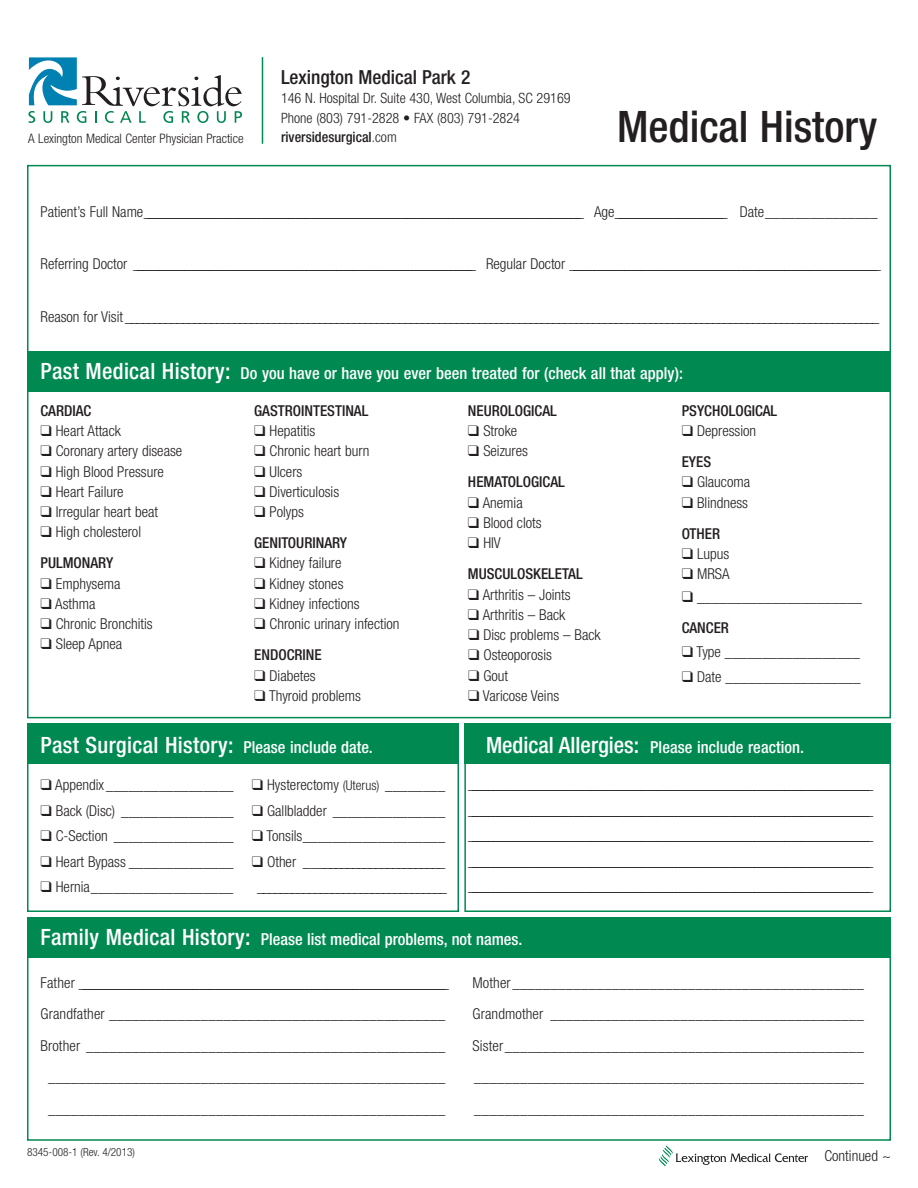
<style>
.page{position:relative;width:918px;height:1188px;background:#fff}
.page>*{position:absolute;margin:0;border:0;box-sizing:border-box;transform-origin:0 0}
.t1{font:500 condensed 43.5px "Helvetica Neue";color:#231f20}
.t2{font:500 condensed 22.5px "Helvetica Neue";letter-spacing:.015em;color:#fff}
.t3{font:500 condensed 19.35px "Helvetica Neue";color:#231f20}
.t4{font:500 condensed 16.5px "Helvetica Neue";letter-spacing:.005em;color:#fff}
.t5{font:300 condensed 15px/31px "Helvetica Neue";color:#231f20}
.t6{font:500 condensed 15px/31px "Helvetica Neue";color:#231f20}
.t7{font:300 condensed 14.25px/19.5px "Helvetica Neue";color:#231f20}
.t8{font:500 condensed 14.25px "Helvetica Neue";color:#231f20}
.t9{font:300 condensed 13.05px "Helvetica Neue";color:#231f20}
.t10{font:300 condensed 11.25px "Helvetica Neue";color:#231f20}
.s1{font-weight:300}
.s2{font-size:22.5px}
.s3{font-weight:500}
.s4{font-size:16.5px}
.s5{font-size:13.5px}
</style>
<div class="page">
<div style="left:464px;top:723px;width:427px;height:189px;border:2px solid #008a52"></div>
<div style="left:27px;top:723px;width:432px;height:189px;border:2px solid #008a52"></div>
<div style="left:464px;top:723px;width:427px;height:41px;background:#008a52"></div>
<div style="left:27px;top:351px;width:864px;height:40px;background:#008a52"></div>
<div style="left:27px;top:723px;width:432px;height:41px;background:#008a52"></div>
<div style="left:27px;top:917px;width:864px;height:41px;background:#008a52"></div>
<svg style="left:28px;top:57px;width:214px;height:66px"></svg>
<svg style="left:658px;top:1145px;width:150px;height:22px"></svg>
<hr style="left:262px;top:57px;width:1px;height:87px;background:#008a52">
<p class="t3" style="left:281px;top:70px;width:191px">Lexington Medical Park 2</p>
<p class="t7" style="left:281px;top:89px;width:291px">146 N. Hospital Dr. Suite 430, West Columbia, SC 29169<br>Phone (803) 791-2828 • FAX (803) 791-2824</p>
<p class="t9" style="left:28px;top:133px;width:217px">A Lexington Medical Center Physician Practice</p>
<p class="t8" style="left:281px;top:132px;width:117px">riversidesurgical<span class="s1">.com</span></p>
<h1 class="t1" style="left:617px;top:111px;width:262px">Medical History</h1>
<p class="t5" style="left:40px;top:198px;width:839px">Patient’s Full Name ________________________________________________________________________________________________________________ Age ____________________________ Date_______________</p>
<p class="t5" style="left:41px;top:250px;width:842px">R e f e r r i n g D o c t o r _______________________________________________________________________________________ R e g u l a r D o c t o r _______________________________________________________________________________</p>
<p class="t5" style="left:41px;top:302px;width:840px">Reason for Visit ____________________________________________________________________________________________________________________________________</p>
<p class="t4" style="left:40px;top:367px;width:644px"><span class="s2">Past Medical History:</span> Do you have or have you ever been treated for (check all that apply):</p>
<p class="t6" style="left:41px;top:396px;width:52px">CARDIAC</p>
<p class="t5" style="left:41px;top:417px;width:82px">❑ Heart Attack</p>
<p class="t5" style="left:41px;top:437px;width:143px">❑ Coronary artery disease</p>
<p class="t5" style="left:41px;top:457px;width:125px">❑ High Blood Pressure</p>
<p class="t5" style="left:41px;top:477px;width:85px">❑ Heart Failure</p>
<p class="t5" style="left:41px;top:498px;width:119px">❑ Irregular heart beat</p>
<p class="t5" style="left:41px;top:518px;width:102px">❑ High cholesterol<br><span class="s3">PULMONARY</span></p>
<p class="t5" style="left:41px;top:569px;width:82px">❑ Emphysema</p>
<p class="t5" style="left:41px;top:589px;width:57px">❑ Asthma</p>
<p class="t5" style="left:41px;top:610px;width:114px">❑ Chronic Bronchitis</p>
<p class="t5" style="left:41px;top:630px;width:83px">❑ Sleep Apnea</p>
<p class="t6" style="left:254px;top:396px;width:116px">GASTROINTESTINAL</p>
<p class="t5" style="left:254px;top:417px;width:63px">❑ Hepatitis</p>
<p class="t5" style="left:254px;top:437px;width:117px">❑ Chronic heart burn</p>
<p class="t5" style="left:254px;top:457px;width:50px">❑ Ulcers</p>
<p class="t5" style="left:254px;top:477px;width:86px">❑ Diverticulosis</p>
<p class="t6" style="left:254px;top:498px;width:94px">❑ <span class="s1">Polyps<br></span>GENITOURINARY</p>
<p class="t5" style="left:254px;top:549px;width:89px">❑ Kidney failure</p>
<p class="t5" style="left:254px;top:569px;width:91px">❑ Kidney stones</p>
<p class="t5" style="left:254px;top:589px;width:107px">❑ Kidney infections</p>
<p class="t5" style="left:254px;top:610px;width:147px">❑ Chronic urinary infection<br><span class="s3">ENDOCRINE</span></p>
<p class="t5" style="left:254px;top:661px;width:63px">❑ Diabetes</p>
<p class="t5" style="left:254px;top:681px;width:108px">❑ Thyroid problems</p>
<h2 class="t2" style="left:40px;top:736px;width:334px">Past Surgical History: <span class="s4">Please include date.</span></h2>
<p class="t5" style="left:41px;top:771px;width:195px">❑ Appendix _________________</p>
<p class="t5" style="left:41px;top:796px;width:195px">❑ Back (Disc) _______________</p>
<p class="t5" style="left:41px;top:822px;width:195px">❑ C-Section ________________</p>
<p class="t5" style="left:41px;top:847px;width:195px">❑ Heart Bypass ______________</p>
<p class="t5" style="left:41px;top:873px;width:194px">❑ Hernia___________________</p>
<p class="t5" style="left:252px;top:771px;width:195px">❑ Hysterectomy <span class="s5">(Uterus)</span> ________</p>
<p class="t5" style="left:252px;top:796px;width:195px">❑ Gallbladder _______________</p>
<p class="t5" style="left:252px;top:822px;width:195px">❑ Tonsils___________________</p>
<p class="t5" style="left:252px;top:850px;width:197px;line-height:25.5px;text-align:center">❑ Other ________________________ _________________________________</p>
<p class="t6" style="left:468px;top:396px;width:90px">NEUROLOGICAL</p>
<p class="t5" style="left:468px;top:417px;width:51px">❑ Stroke</p>
<p class="t6" style="left:468px;top:437px;width:98px">❑ <span class="s1">Seizures<br></span>HEMATOLOGICAL</p>
<p class="t5" style="left:468px;top:488px;width:56px">❑ Anemia</p>
<p class="t5" style="left:468px;top:508px;width:75px">❑ Blood clots</p>
<p class="t6" style="left:468px;top:529px;width:116px">❑ <span class="s1">HIV<br></span>MUSCULOSKELETAL</p>
<p class="t5" style="left:468px;top:580px;width:104px">❑ Arthritis – Joints</p>
<p class="t5" style="left:468px;top:600px;width:99px">❑ Arthritis – Back</p>
<p class="t5" style="left:468px;top:620px;width:134px">❑ Disc problems – Back</p>
<p class="t5" style="left:468px;top:641px;width:85px">❑ Osteoporosis</p>
<p class="t5" style="left:468px;top:661px;width:42px">❑ Gout</p>
<p class="t5" style="left:468px;top:681px;width:93px">❑ Varicose Veins</p>
<p class="t6" style="left:682px;top:396px;width:97px">PSYCHOLOGICAL</p>
<p class="t5" style="left:682px;top:417px;width:76px">❑ Depression<br><span class="s3">EYES</span></p>
<p class="t5" style="left:682px;top:468px;width:70px">❑ Glaucoma</p>
<p class="t5" style="left:682px;top:488px;width:68px">❑ Blindness<br><span class="s3">OTHER</span></p>
<p class="t5" style="left:682px;top:539px;width:49px">❑ Lupus</p>
<p class="t5" style="left:682px;top:560px;width:49px">❑ MRSA</p>
<p class="t5" style="left:682px;top:582px;width:182px">❑ ______________________<br><span class="s3">CANCER</span></p>
<p class="t5" style="left:682px;top:637px;width:180px">❑ Type __________________</p>
<p class="t5" style="left:682px;top:663px;width:180px">❑ Date __________________</p>
<p class="t4" style="left:486px;top:741px;width:320px"><span class="s2">Medical Allergies:</span> Please include reaction.</p>
<p class="t5" style="left:468px;top:773px;width:407px;line-height:25.5px;text-align:justify">_______________________________________________________________________________________________________ _______________________________________________________________________________________________________ _______________________________________________________________________________________________________ _______________________________________________________________________________________________________ _______________________________________________________________________________________________________</p>
<p class="t4" style="left:40px;top:934px;width:484px"><span class="s2">Family Medical History:</span> Please list medical problems, not names.</p>
<p class="t5" style="left:40px;top:968px;width:410px">F a t h e r ______________________________________________________________________________________________</p>
<p class="t5" style="left:472px;top:968px;width:393px">Mother______________________________________________</p>
<p class="t5" style="left:41px;top:1000px;width:406px">Grandfather ____________________________________________</p>
<p class="t5" style="left:473px;top:1000px;width:393px">Grandmother _________________________________________</p>
<p class="t5" style="left:41px;top:1031px;width:406px">Brother _______________________________________________</p>
<p class="t5" style="left:473px;top:1031px;width:393px">Sister_______________________________________________</p>
<p class="t5" style="left:48px;top:1063px;width:399px">____________________________________________________</p>
<p class="t5" style="left:474px;top:1063px;width:391px">___________________________________________________</p>
<p class="t5" style="left:48px;top:1094px;width:399px">____________________________________________________</p>
<p class="t5" style="left:474px;top:1094px;width:391px">___________________________________________________</p>
<p class="t10" style="left:27px;top:1148px;width:109px">8345-008-1 (Rev. 4/2013)</p>
<p class="t5" style="left:824px;top:1142px;width:68px">Continued ~</p>
</div>
